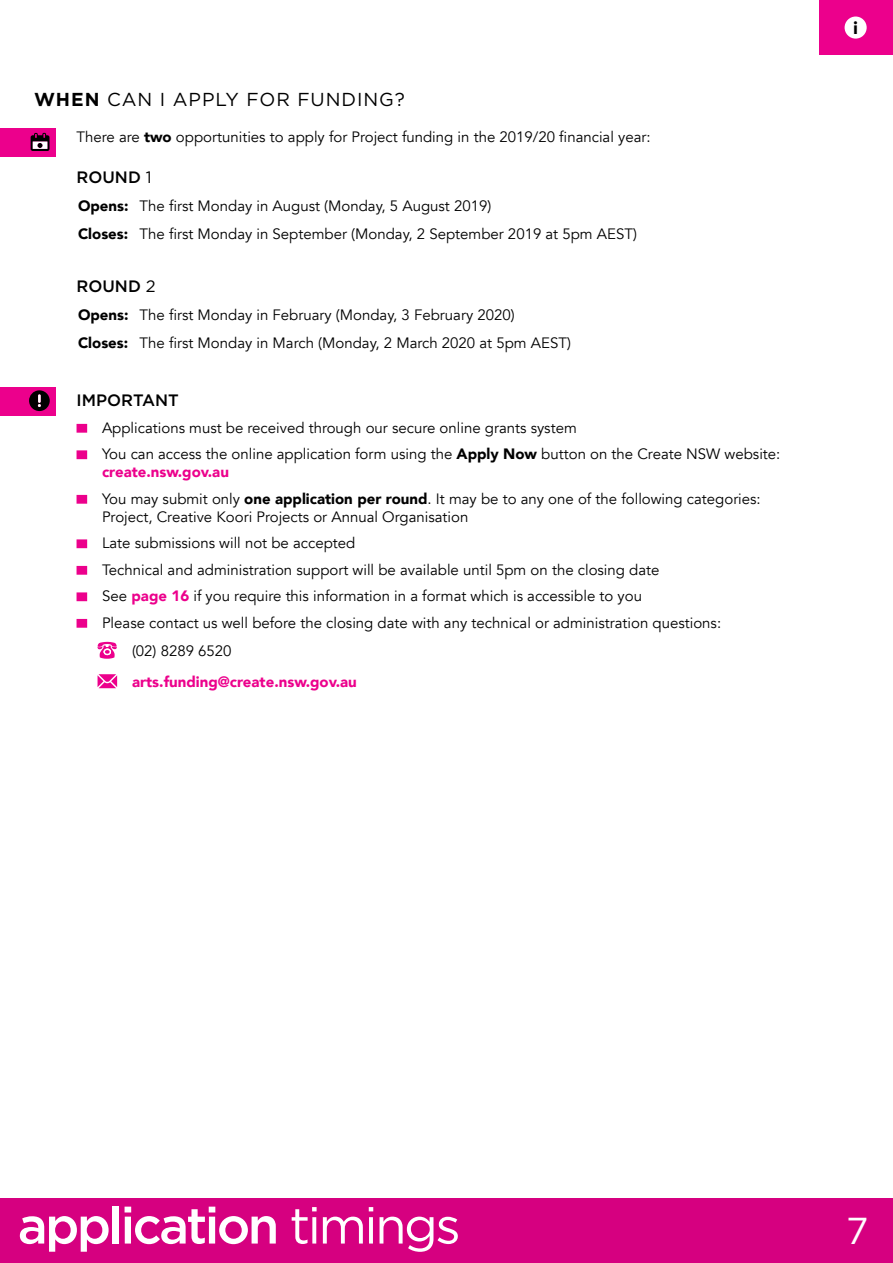
<style>
.page{position:relative;width:893px;height:1263px;background:#fff}
.page>*{position:absolute;margin:0;border:0;box-sizing:border-box;transform-origin:0 0}
.t1{font:500 51px "Gotham";letter-spacing:-.05em;color:#fff}
.t2{font:37.5px "Gotham";color:#fff}
.t3{font:18.75px "Gotham";letter-spacing:.05em;color:#000}
.t4{font:900 17.25px "Circular Std";color:#000}
.t5{font:500 16.5px "Gotham";color:#000}
.t6{font:15px/26.5px "Avenir";color:#000}
.t7{font:900 15px "Avenir";color:#ec008c}
.s1{font-weight:700}
.s2{font-weight:900}
.s3{font-weight:400}
.s4{font-weight:900;color:#ec008c}
</style>
<div class="page">
<div style="left:819px;top:1px;width:74px;height:54px;background:#ec008c"></div>
<div style="left:845px;top:17px;width:22px;height:22px;background:#fff;border-radius:50%"></div>
<div style="left:0;top:129px;width:55px;height:28px;background:#ec008c"></div>
<div style="left:0;top:1198px;width:893px;height:65px;background:#d60080"></div>
<div style="left:77px;top:424px;width:10px;height:9px;background:#ec008c"></div>
<div style="left:77px;top:450px;width:10px;height:9px;background:#ec008c"></div>
<div style="left:77px;top:495px;width:10px;height:9px;background:#ec008c"></div>
<div style="left:77px;top:539px;width:10px;height:9px;background:#ec008c"></div>
<div style="left:77px;top:566px;width:10px;height:9px;background:#ec008c"></div>
<div style="left:77px;top:592px;width:10px;height:9px;background:#ec008c"></div>
<div style="left:77px;top:619px;width:10px;height:9px;background:#ec008c"></div>
<svg style="left:98px;top:642px;width:19px;height:17px"></svg>
<svg style="left:98px;top:674px;width:19px;height:14px"></svg>
<svg style="left:31px;top:133px;width:18px;height:18px"></svg>
<div style="left:0;top:387px;width:55px;height:28px;background:#ec008c"></div>
<svg style="left:29px;top:390px;width:21px;height:21px"></svg>
<p class="t3" style="left:34px;top:88px;width:372px"><span class="s1">WHEN</span> CAN I APPLY FOR FUNDING?</p>
<p class="t6" style="left:77px;top:124px;width:576px">There are <span class="s2">two</span> opportunities to apply for Project funding in the 2019/20 financial year:</p>
<p class="t5" style="left:77px;top:166px;width:77px">ROUND <span class="s3">1</span></p>
<p class="t6" style="left:78px;top:192px;width:560px;line-height:28px"><span class="s2">Opens:</span> The first Monday in August (Monday, 5 August 2019)<br><span class="s2">Closes:</span> The first Monday in September (Monday, 2 September 2019 at 5pm AEST)</p>
<p class="t5" style="left:77px;top:276px;width:81px">ROUND <span class="s3">2</span></p>
<p class="t6" style="left:78px;top:301px;width:494px;line-height:28px"><span class="s2">Opens:</span> The first Monday in February (Monday, 3 February 2020)<br><span class="s2">Closes:</span> The first Monday in March (Monday, 2 March 2020 at 5pm AEST)</p>
<p class="t5" style="left:77px;top:389px;width:104px">IMPORTANT</p>
<p class="t6" style="left:102px;top:414px;width:680px">Applications must be received through our secure online grants system<br>You can access the online application form using the <span class="s2">Apply Now</span> button on the Create NSW website:</p>
<p class="t6" style="left:102px;top:459px;width:660px"><span class="s4">create.nsw.gov.au<br></span>You may submit only <span class="s2">one application per round</span>. It may be to any one of the following categories:</p>
<p class="t6" style="left:102px;top:503px;width:621px">Project, Creative Koori Projects or Annual Organisation<br>Late submissions will not be accepted<br>Technical and administration support will be available until 5pm on the closing date<br>See <span class="s4">page 16</span> if you require this information in a format which is accessible to you<br>Please contact us well before the closing date with any technical or administration questions:</p>
<p class="t6" style="left:132px;top:637px;width:101px">(02) 8289 6520</p>
<p class="t7" style="left:132px;top:669px;width:226px">arts.funding@create.nsw.gov.au</p>
<p class="t4" style="left:853px;top:17px;width:6px">i</p>
<h1 class="t1" style="left:18px;top:1192px;width:444px">application <span class="s3">timings</span></h1>
<h2 class="t2" style="left:846px;top:1206px;width:24px">7</h2>
</div>
